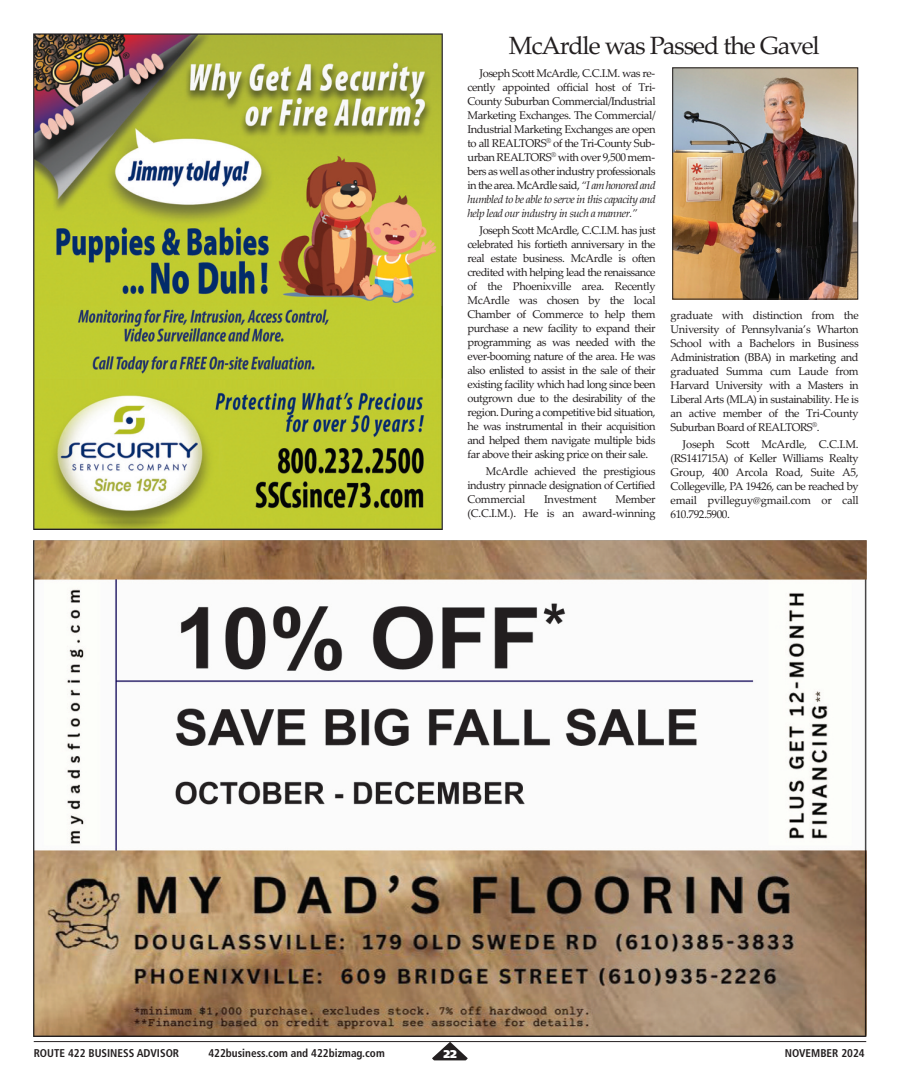
<style>
.page{position:relative;width:900px;height:1092px;background:#fff}
.page>*{position:absolute;margin:0;border:0;box-sizing:border-box;transform-origin:0 0}
.t1{font:25px "Palatino Linotype";letter-spacing:-.045em;color:#231f20}
.t2{font:11.25px/14px "Palatino Linotype";letter-spacing:-.045em;color:#231f20;text-align:justify}
.t3{font:700 condensed 11.25px "Frutiger";color:#231f20}
.t4{font:11.25px/14px "Palatino Linotype";letter-spacing:-.025em;color:#231f20;text-align:right}
.t5{font:900 11.25px "Frutiger";color:#fff}
.s1{font-style:italic}
</style>
<div class="page">
<hr style="left:34px;top:1041px;width:832px;height:1px;background:#231f20">
<svg style="left:432px;top:1041px;width:36px;height:19px"></svg>
<img style="left:674px;top:70px;width:182px;height:227px">
<div style="left:672px;top:68px;width:186px;height:231px;border:1px solid #231f20"></div>
<img style="left:34px;top:540px;width:832px;height:496px">
<img style="left:34px;top:34px;width:408px;height:495px">
<h1 class="t1" style="left:509px;top:31px;width:312px">McArdle was Passed the Gavel</h1>
<p class="t2" style="left:467px;top:66px;width:190px;text-indent:12px">Joseph Scott McArdle, C.C.I.M. was re&shy;cently appointed official host of Tri-County Suburban Commercial/Industrial Marketing Exchanges. The Commercial/ Industrial Marketing Exchanges are open to all REALTORS<sup>®</sup> of the Tri-County Sub&shy;urban REALTORS<sup>®</sup> with over 9,500 mem&shy;bers as well as other industry professionals in the area. McArdle said, <span class="s1">“I am honored and humbled to be able to serve in this capacity and help lead our industry in such a manner.”</span></p>
<p class="t2" style="left:468px;top:223px;width:190px;text-indent:12px">Joseph Scott McArdle, C.C.I.M. has just celebrated his fortieth anniversary in the real estate business. McArdle is often credited with helping lead the renaissance of the Phoenixville area. Recently McArdle was chosen by the local Chamber of Commerce to help them purchase a new facility to expand their programming as was needed with the ever-booming nature of the area. He was also enlisted to assist in the sale of their existing facility which had long since been outgrown due to the desirability of the region. During a competitive bid situation, he was instrumental in their acquisition and helped them navigate multiple bids far above their asking price on their sale.</p>
<p class="t2" style="left:468px;top:464px;width:190px;text-indent:18px">McArdle achieved the prestigious industry pinnacle designation of Certified Commercial</p>
<p class="t2" style="left:671px;top:308px;width:190px">graduate with distinction from the University of Pennsylvania’s Wharton School with a Bachelors in Business Administration (BBA) in marketing and graduated Summa cum Laude from Harvard University with a Masters in Liberal Arts (MLA) in sustainability. He is an active member of the Tri-County Suburban Board of REALTORS<sup>®</sup>.</p>
<p class="t2" style="left:671px;top:437px;width:190px;text-indent:12px">Joseph Scott McArdle, C.C.I.M. (RS141715A) of Keller Williams Realty Group, 400 Arcola Road, Suite A5, Collegeville, PA 19426, can be reached by email pvilleguy@gmail.com or call 610.792.5900.</p>
<p class="t4" style="left:468px;top:492px;width:190px">Member<br>(C.C.I.M.). He is an award-winning</p>
<p class="t4" style="left:544px;top:492px;width:54px">Investment</p>
<p class="t3" style="left:34px;top:1048px;width:147px">ROUTE 422 BUSINESS ADVISOR</p>
<p class="t3" style="left:208px;top:1048px;width:178px">422business.com and 422bizmag.com</p>
<p class="t5" style="left:443px;top:1049px;width:15px">22</p>
<p class="t3" style="left:785px;top:1048px;width:82px">NOVEMBER 2024</p>
</div>
